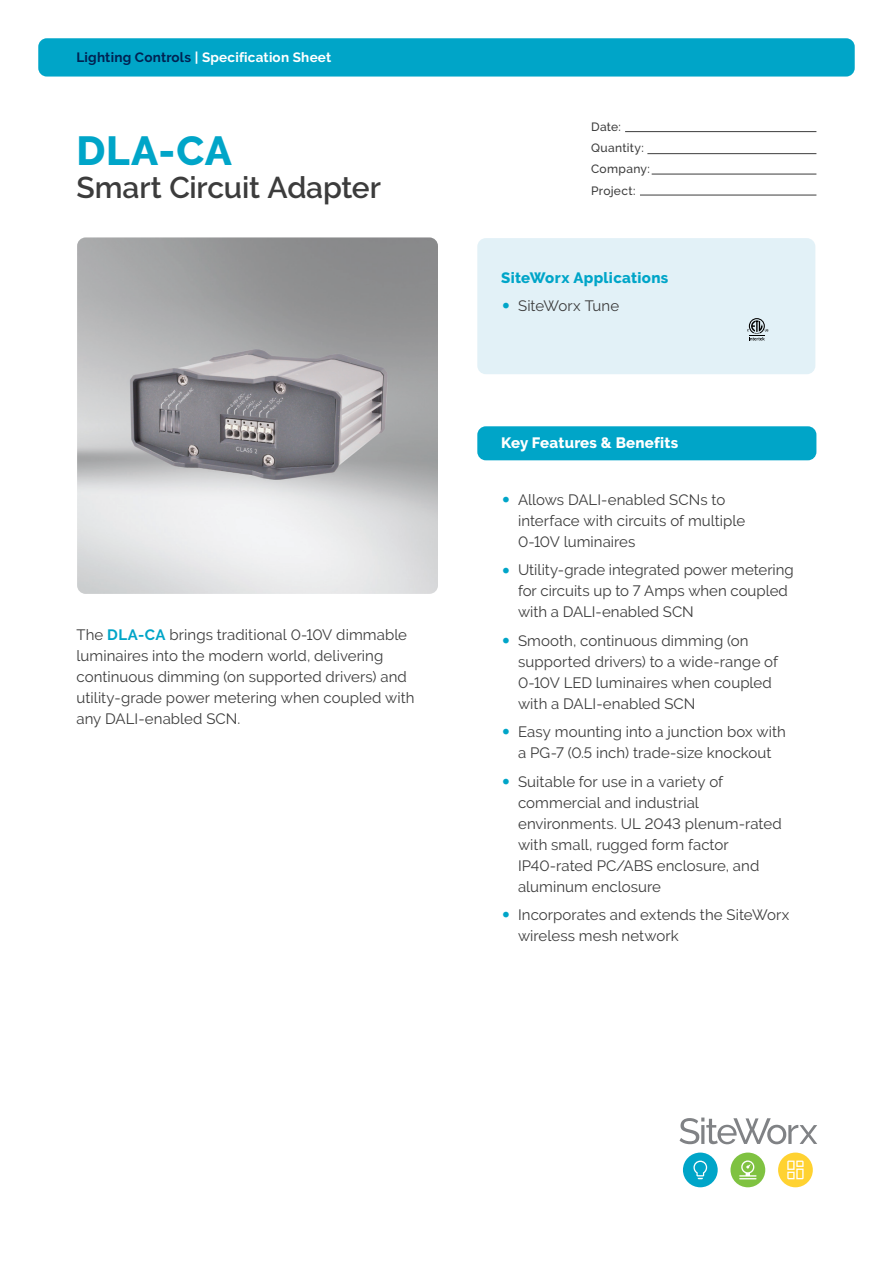
<style>
.page{position:relative;width:893px;height:1263px;background:#fff}
.page>*{position:absolute;margin:0;border:0;box-sizing:border-box;transform-origin:0 0}
.A4_Cover_Headline_27{font:800 40.5px "Raleway";color:#00a5c8}
.A4_Cover_Headline_27-2{font:600 30px "Raleway";letter-spacing:-.005em;color:#3c3c3c}
.A4_Cover_Headline_27-3{font:15px/21px "Raleway";letter-spacing:.005em;color:#3c3c3c}
.A4_Cover_URL_Banderole_9{font:800 15px "Raleway";letter-spacing:.015em;color:#fff}
.A4_Cover_Headline_27-4{font:800 15px "Raleway";letter-spacing:.02em;color:#00a5c8}
.t1{font:700 13.5px "Raleway";letter-spacing:.015em;color:#fff}
.A4_Caption_7_5{font:500 12px "Raleway";letter-spacing:.03em;color:#3c3c3c}
.s1{color:#002252}
.s2{font-weight:700;color:#00a5c8}
.s3{font-weight:700;font-size:27px;color:#00a5c8}
</style>
<div class="page">
<div style="left:38px;top:38px;width:817px;height:39px;background:#00a5c8;border-radius:9px"></div>
<div style="left:730px;top:1152px;width:35px;height:35px;background:#7fc241;border-radius:50%"></div>
<svg style="left:739px;top:1160px;width:17px;height:19px"></svg>
<div style="left:683px;top:1152px;width:35px;height:35px;background:#00a5c8;border-radius:50%"></div>
<svg style="left:693px;top:1160px;width:14px;height:19px"></svg>
<div style="left:778px;top:1152px;width:35px;height:35px;background:#ffd231;border-radius:50%"></div>
<svg style="left:787px;top:1160px;width:17px;height:19px"></svg>
<svg style="left:679px;top:1117px;width:138px;height:27px"></svg>
<img style="left:77px;top:237px;width:361px;height:357px">
<div style="left:477px;top:426px;width:339px;height:34px;background:#00a5c8;border-radius:9px"></div>
<hr style="left:625px;top:131px;width:191px;height:1px;background:#3c3c3c">
<hr style="left:647px;top:153px;width:169px;height:1px;background:#3c3c3c">
<hr style="left:652px;top:174px;width:164px;height:1px;background:#3c3c3c">
<hr style="left:640px;top:195px;width:176px;height:1px;background:#3c3c3c">
<div style="left:477px;top:238px;width:338px;height:136px;background:#e2f1f7;border-radius:9px"></div>
<svg style="left:747px;top:318px;width:21px;height:22px"></svg>
<p class="t1" style="left:77px;top:50px;width:256px"><span class="s1">Lighting Controls</span> | Specification Sheet</p>
<p class="A4_Cover_Headline_27" style="left:77px;top:128px;width:157px">DLA-CA</p>
<p class="A4_Cover_Headline_27-2" style="left:77px;top:170px;width:306px">Smart Circuit Adapter</p>
<p class="A4_Cover_Headline_27-3" style="left:77px;top:624px;width:339px">The <span class="s2">DLA-CA</span> brings traditional 0-10V dimmable luminaires into the modern world, delivering continuous dimming (on supported drivers) and utility-grade power metering when coupled with any DALI-enabled SCN.</p>
<p class="A4_Caption_7_5" style="left:591px;top:120px;width:31px">Date:</p>
<p class="A4_Caption_7_5" style="left:591px;top:141px;width:54px">Quantity:</p>
<p class="A4_Caption_7_5" style="left:591px;top:162px;width:60px">Company:</p>
<p class="A4_Caption_7_5" style="left:591px;top:183px;width:46px">Project:</p>
<p class="A4_Cover_Headline_27-4" style="left:501px;top:269px;width:169px">SiteWorx Applications</p>
<p class="A4_Cover_Headline_27-3" style="left:501px;top:295px;width:120px"><span class="s3">•</span> SiteWorx Tune</p>
<p class="A4_Cover_URL_Banderole_9" style="left:501px;top:434px;width:179px">Key Features &amp; Benefits</p>
<p class="A4_Cover_Headline_27-3" style="left:518px;top:489px;width:229px;text-indent:-17px"><span class="s3">•</span> Allows DALI-enabled SCNs to interface with circuits of multiple<br>0-10V luminaires</p>
<p class="A4_Cover_Headline_27-3" style="left:518px;top:560px;width:277px;text-indent:-17px"><span class="s3">•</span> Utility-grade integrated power metering for circuits up to 7 Amps when coupled with a DALI-enabled SCN</p>
<p class="A4_Cover_Headline_27-3" style="left:518px;top:630px;width:261px;text-indent:-17px"><span class="s3">•</span> Smooth, continuous dimming (on supported drivers) to a wide-range of<br>0-10V LED luminaires when coupled with a DALI-enabled SCN</p>
<p class="A4_Cover_Headline_27-3" style="left:501px;top:721px;width:286px;text-align:center"><span class="s3">•</span> Easy mounting into a junction box with a PG-7 (0.5 inch) trade-size knockout</p>
<p class="A4_Cover_Headline_27-3" style="left:518px;top:771px;width:265px;text-indent:-17px"><span class="s3">•</span> Suitable for use in a variety of commercial and industrial environments. UL 2043 plenum-rated with small, rugged form factor<br>IP40-rated PC/ABS enclosure, and aluminum enclosure</p>
<p class="A4_Cover_Headline_27-3" style="left:518px;top:904px;width:273px;text-indent:-17px"><span class="s3">•</span> Incorporates and extends the SiteWorx wireless mesh network</p>
</div>
